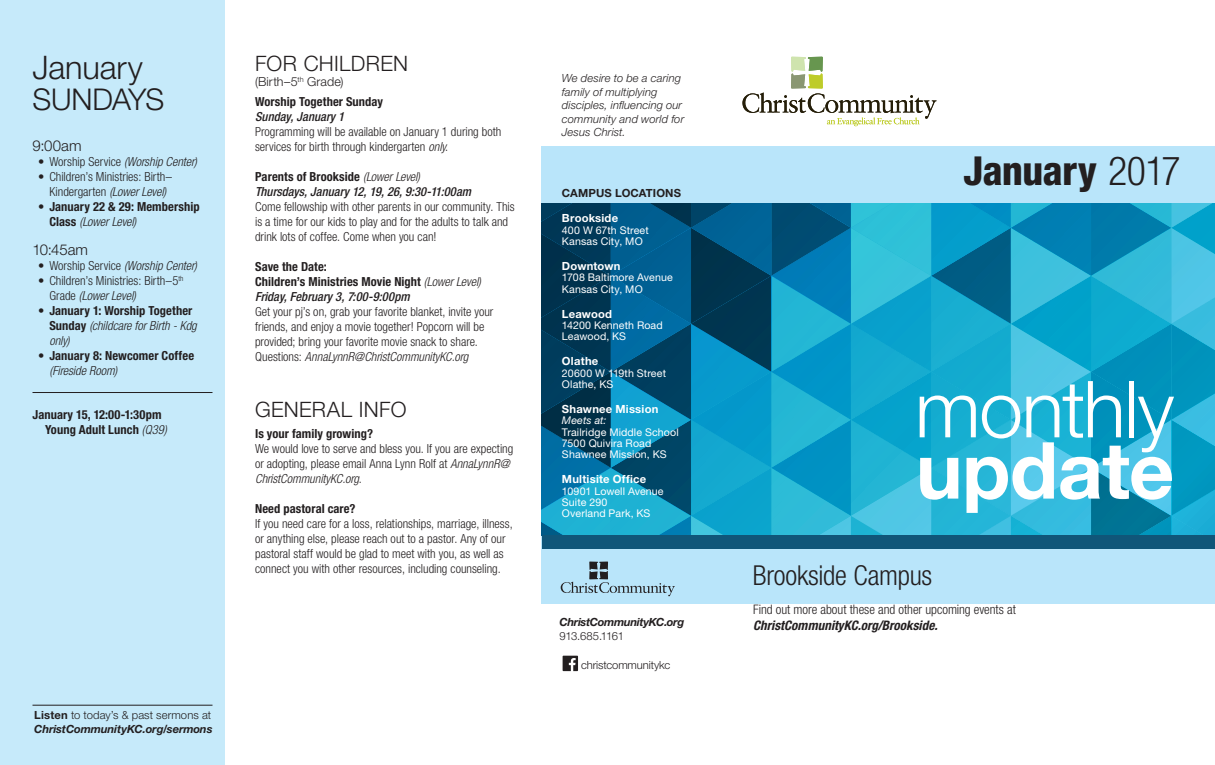
<style>
.page{position:relative;width:1215px;height:765px;background:#fff}
.page>*{position:absolute;margin:0;border:0;box-sizing:border-box;transform-origin:0 0}
.t1{font:300 78.75px "Helvetica Neue LT Std";letter-spacing:-.015em;color:#fff}
.t2{font:700 78.75px "Helvetica Neue LT Std";letter-spacing:-.005em;color:#fff}
.t3{font:800 condensed 40px "Helvetica Neue LT Std";letter-spacing:-.01em;color:#231f20}
.t4{font:300 32.5px "Helvetica Neue LT Std";letter-spacing:-.005em;color:#231f20}
.t5{font:300 30px "Helvetica Neue LT Std";letter-spacing:-.02em;color:#231f20}
.t6{font:300 condensed 27.5px "Helvetica Neue LT Std";letter-spacing:-.01em;color:#231f20}
.t7{font:300 21.25px "Helvetica Neue LT Std";letter-spacing:.015em;color:#231f20}
.t8{font:300 15px "Helvetica Neue LT Std";color:#231f20}
.t9{font:300 condensed 13.12px "Helvetica Neue LT Std";color:#231f20}
.t10{font:italic 700 condensed 13.12px "Helvetica Neue LT Std";letter-spacing:.005em;color:#231f20}
.t11{font:300 condensed 12.5px/15px "Helvetica Neue LT Std";color:#231f20}
.t12{font:700 condensed 12.5px/15px "Helvetica Neue LT Std";letter-spacing:.005em;color:#231f20}
.t13{font:italic 500 condensed 12.5px/15px "Helvetica Neue LT Std";letter-spacing:.005em;color:#231f20}
.t14{font:italic 300 11.25px/13.5px "Helvetica Neue LT Std";letter-spacing:.01em;color:#231f20}
.t15{font:italic 700 11.25px/13.5px "Helvetica Neue LT Std";letter-spacing:-.02em;color:#231f20}
.t16{font:700 11.25px "Helvetica Neue LT Std";letter-spacing:.02em;color:#fff}
.t17{font:300 11.25px "Helvetica Neue LT Std";letter-spacing:-.01em;color:#231f20}
.t18{font:700 11.25px "Helvetica Neue LT Std";letter-spacing:.01em;color:#231f20}
.t19{font:300 11.25px "Helvetica Neue LT Std";letter-spacing:-.03em;color:#231f20}
.t20{font:10.62px/11.2px "Helvetica Neue LT Std";letter-spacing:.01em;color:#fff}
.t21{font:italic 10.62px "Helvetica Neue LT Std";letter-spacing:.015em;color:#fff}
.s1{font-style:italic}
.s2{font-weight:300}
.s3{font-weight:300;font-style:italic}
.s4{font-weight:300;font-stretch:normal}
.s5{font-weight:700;font-style:normal}
.s6{font-weight:500;font-style:italic}
.s7{font-style:normal}
.s8{font-weight:300;font-style:normal}
</style>
<div class="page">
<svg style="left:563px;top:656px;width:15px;height:15px"></svg>
<div style="left:542px;top:537px;width:673px;height:67px;background:#b9e5fa"></div>
<div style="left:542px;top:146px;width:673px;height:76px;background:#b9e5fa"></div>
<svg style="left:542px;top:204px;width:673px;height:331px;background:#1490b6"></svg>
<div style="left:542px;top:535px;width:673px;height:13px;background:#105679"></div>
<svg style="left:743px;top:57px;width:193px;height:69px"></svg>
<svg style="left:561px;top:562px;width:114px;height:34px"></svg>
<div style="left:0;top:0;width:224px;height:765px;background:#c6eafa"></div>
<hr style="left:32px;top:705px;width:180px;height:1px;background:#231f20">
<hr style="left:32px;top:392px;width:180px;height:1px;background:#231f20">
<h3 class="t4" style="left:32px;top:47px;width:112px">January</h3>
<h3 class="t5" style="left:32px;top:81px;width:133px">SUNDAYS</h3>
<p class="t8" style="left:32px;top:136px;width:51px">9:00am</p>
<p class="t11" style="left:38px;top:154px;width:160px">• Worship Service <span class="s1">(Worship Center)</span></p>
<p class="t11" style="left:38px;top:169px;width:135px;text-align:center">• Children’s Ministries: Birth–<br>Kindergarten <span class="s1">(Lower Level)</span></p>
<p class="t12" style="left:49px;top:198px;width:152px;text-indent:-11px"><span class="s2">•</span> January 22 &amp; 29: Membership<br>Class <span class="s3">(Lower Level)</span></p>
<p class="t8" style="left:32px;top:240px;width:57px">10:45am</p>
<p class="t11" style="left:38px;top:258px;width:160px">• Worship Service <span class="s1">(Worship Center)</span></p>
<p class="t11" style="left:49px;top:273px;width:136px;text-indent:-11px">• Children’s Ministries: Birth–5<sup>th<br></sup>Grade <span class="s1">(Lower Level)</span></p>
<p class="t12" style="left:49px;top:303px;width:149px;text-indent:-11px"><span class="s2">•</span> January 1: Worship Together<br>Sunday <span class="s3">(childcare for Birth - Kdg only)</span></p>
<p class="t12" style="left:49px;top:348px;width:146px;text-indent:-11px"><span class="s2">•</span> January 8: Newcomer Coffee <span class="s3">(Fireside Room)</span></p>
<p class="t12" style="left:45px;top:407px;width:123px;text-indent:-12px">January 15, 12:00-1:30pm<br>Young Adult Lunch <span class="s3">(Q39)</span></p>
<h3 class="t7" style="left:255px;top:50px;width:155px">FOR CHILDREN</h3>
<p class="t12" style="left:255px;top:71px;width:129px;line-height:20.6px"><span class="s4">(Birth–5</span><sup>th</sup> <span class="s4">Grade)<br></span>Worship Together Sunday</p>
<p class="t13" style="left:255px;top:110px;width:91px">Sunday, January 1</p>
<p class="t11" style="left:255px;top:124px;width:248px">Programming will be available on January 1 during both services for birth through kindergarten <span class="s1">only</span>.</p>
<p class="t13" style="left:255px;top:170px;width:218px"><span class="s5">Parents of Brookside</span> <span class="s2">(Lower Level)<br></span>Thursdays, January 12, 19, 26, 9:30-11:00am</p>
<p class="t11" style="left:255px;top:199px;width:261px">Come fellowship with other parents in our community. This is a time for our kids to play and for the adults to talk and drink lots of coffee. Come when you can!</p>
<p class="t12" style="left:255px;top:259px;width:227px">Save the Date:<br>Children’s Ministries Movie Night <span class="s3">(Lower Level)<br></span><span class="s6">Friday, February 3, 7:00-9:00pm</span></p>
<p class="t11" style="left:255px;top:304px;width:240px">Get your pj’s on, grab your favorite blanket, invite your friends, and enjoy a movie together! Popcorn will be provided; bring your favorite movie snack to share.<br>Questions: <span class="s1">AnnaLynnR@ChristCommunityKC.org</span></p>
<h3 class="t7" style="left:255px;top:396px;width:153px">GENERAL INFO</h3>
<p class="t12" style="left:255px;top:425px;width:119px">Is your family growing?</p>
<p class="t11" style="left:255px;top:441px;width:260px">We would love to serve and bless you. If you are expecting or adopting, please email Anna Lynn Rolf at <span class="s1">AnnaLynnR@<br>ChristCommunityKC.org</span>.</p>
<p class="t12" style="left:255px;top:500px;width:102px">Need pastoral care?</p>
<p class="t11" style="left:255px;top:516px;width:259px">If you need care for a loss, relationships, marriage, illness, or anything else, please reach out to a pastor. Any of our pastoral staff would be glad to meet with you, as well as connect you with other resources, including counseling.</p>
<p class="t15" style="left:34px;top:708px;width:180px"><span class="s7">Listen</span> <span class="s8">to today’s &amp; past sermons at<br></span>ChristCommunityKC.org/sermons</p>
<p class="t14" style="left:562px;top:72px;width:124px">We desire to be a caring family of multiplying disciples, influencing our community and world for<br>Jesus Christ.</p>
<p class="t18" style="left:562px;top:186px;width:121px">CAMPUS LOCATIONS</p>
<p class="t16" style="left:562px;top:211px;width:58px">Brookside</p>
<p class="t20" style="left:562px;top:224px;width:88px">400 W 67th Street<br>Kansas City, MO</p>
<p class="t16" style="left:562px;top:259px;width:60px">Downtown</p>
<p class="t20" style="left:562px;top:272px;width:112px">1708 Baltimore Avenue<br>Kansas City, MO</p>
<p class="t16" style="left:562px;top:307px;width:52px">Leawood</p>
<p class="t20" style="left:562px;top:319px;width:102px">14200 Kenneth Road<br>Leawood, KS</p>
<p class="t16" style="left:562px;top:354px;width:38px">Olathe</p>
<p class="t20" style="left:562px;top:367px;width:106px">20600 W 119th Street<br>Olathe, KS</p>
<p class="t16" style="left:562px;top:402px;width:98px">Shawnee Mission</p>
<p class="t21" style="left:562px;top:414px;width:46px">Meets at:</p>
<p class="t20" style="left:562px;top:426px;width:118px">Trailridge Middle School<br>7500 Quivira Road<br>Shawnee Mission, KS</p>
<p class="t16" style="left:562px;top:472px;width:86px">Multisite Office</p>
<p class="t20" style="left:562px;top:485px;width:103px">10901 Lowell Avenue<br>Suite 290<br>Overland Park, KS</p>
<p class="t15" style="left:559px;top:615px;width:126px">ChristCommunityKC.org</p>
<p class="t19" style="left:559px;top:629px;width:66px">913.685.1161</p>
<p class="t17" style="left:581px;top:658px;width:91px">christcommunitykc</p>
<h2 class="t3" style="left:963px;top:146px;width:219px">January <span class="s2">2017</span></h2>
<h1 class="t1" style="left:915px;top:361px;width:261px">monthly</h1>
<h1 class="t2" style="left:916px;top:422px;width:260px">update</h1>
<h3 class="t6" style="left:753px;top:560px;width:181px">Brookside Campus</h3>
<p class="t9" style="left:753px;top:602px;width:264px">Find out more about these and other upcoming events at</p>
<p class="t10" style="left:753px;top:618px;width:186px">ChristCommunityKC.org/Brookside.</p>
</div>
